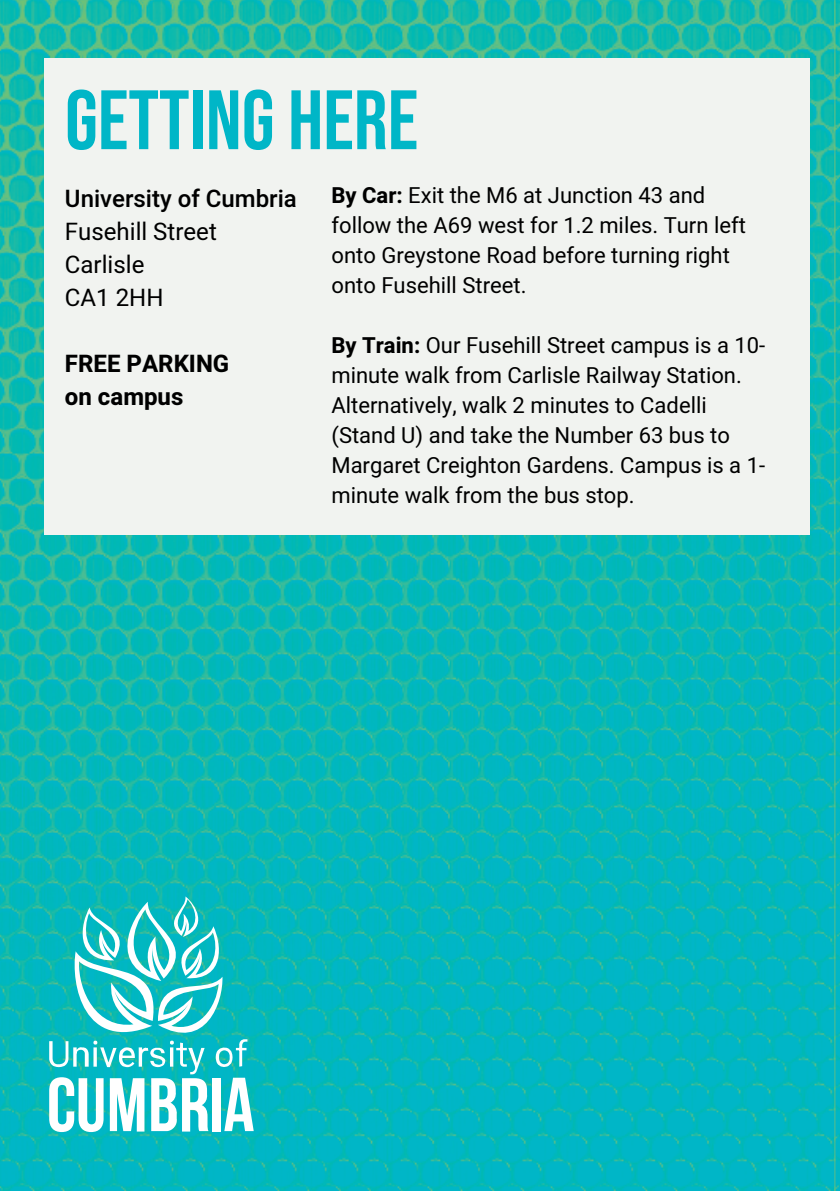
<style>
.page{position:relative;width:840px;height:1191px;background:#fff}
.page>*{position:absolute;margin:0;border:0;box-sizing:border-box;transform-origin:0 0}
.t1{font:84px "Bebas Neue";color:#00b6c7}
.t2{font:24px/33px "Heebo";color:#000}
.t3{font:500 24px "Heebo";color:#000}
.t4{font:700 24px/33px "Heebo";color:#000}
.t5{font:22px/30px "Heebo";color:#000}
.s1{font-weight:700}
</style>
<div class="page">
<img style="left:0;top:0;width:834px;height:1191px">
<img style="left:834px;top:0;width:5px;height:1191px">
<div style="left:44px;top:58px;width:765px;height:477px;background:#f1f3f0"></div>
<svg style="left:49px;top:896px;width:204px;height:236px"></svg>
<h1 class="t1" style="left:65px;top:73px;width:354px">GETTING HERE</h1>
<p class="t3" style="left:65px;top:182px;width:233px">University of Cumbria</p>
<p class="t2" style="left:65px;top:215px;width:153px">Fusehill Street<br>Carlisle<br>CA1 2HH</p>
<p class="t5" style="left:331px;top:180px;width:415px"><span class="s1">By Car:</span> Exit the M6 at Junction 43 and follow the A69 west for 1.2 miles. Turn left onto Greystone Road before turning right onto Fusehill Street.</p>
<p class="t4" style="left:65px;top:348px;width:166px">FREE PARKING on campus</p>
<p class="t5" style="left:331px;top:330px;width:435px"><span class="s1">By Train:</span> Our Fusehill Street campus is a 10- minute walk from Carlisle Railway Station.<br>Alternatively, walk 2 minutes to Cadelli (Stand U) and take the Number 63 bus to Margaret Creighton Gardens. Campus is a 1- minute walk from the bus stop.</p>
</div>
